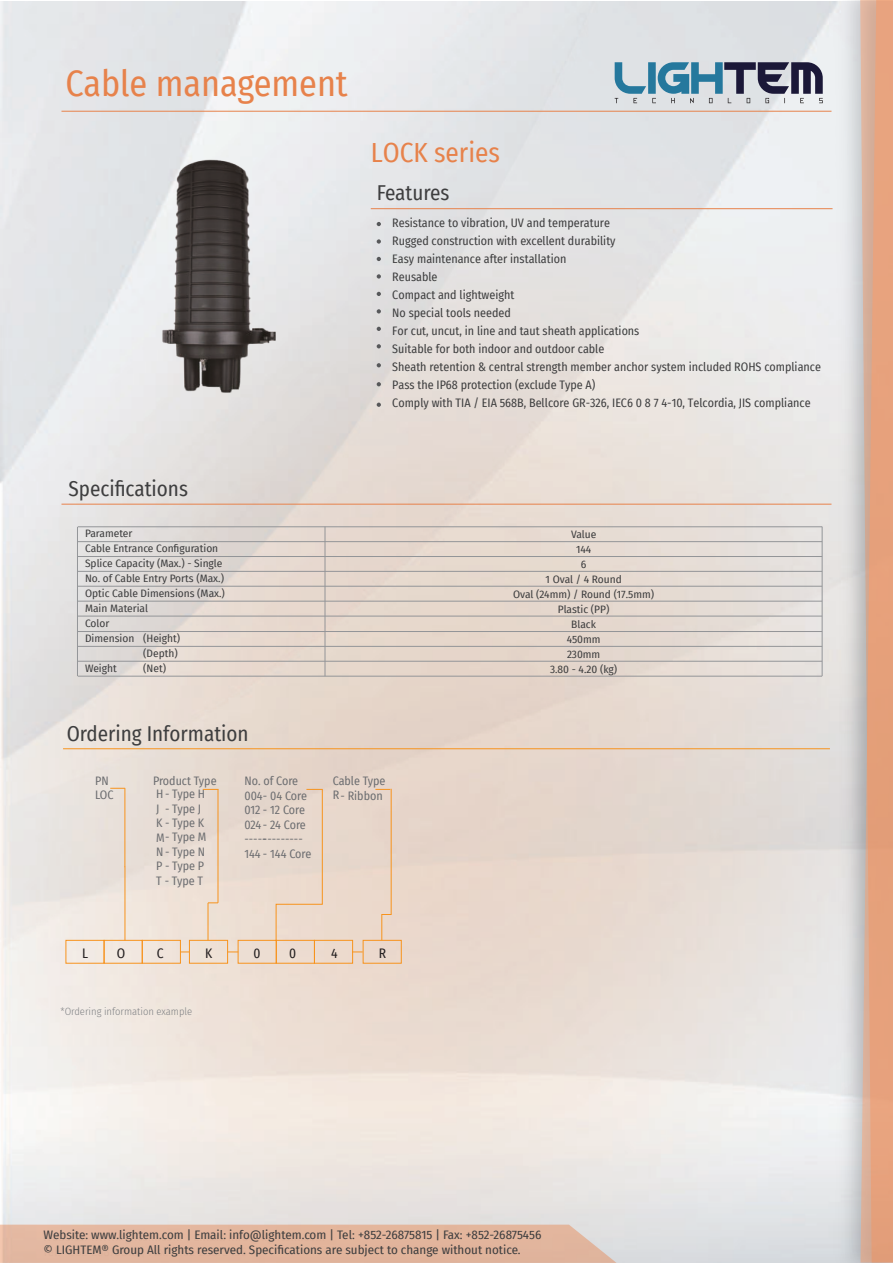
<style>
.page{position:relative;width:893px;height:1263px;background:#fff}
.page>*{position:absolute;margin:0;border:0;box-sizing:border-box;transform-origin:0 0}
.t1{font:36px "Fira Sans Condensed";color:#e7824b}
.t2{font:27px "Fira Sans Condensed";color:#e7824b}
.t3{font:21px "Fira Sans Condensed";color:#3e3e3f}
.t4{font:13.5px "Fira Sans Condensed";color:#231f20}
.t5{font:12px/18px "Fira Sans Condensed";color:#3e3e3f}
.t6{font:12px/15px "Fira Sans Condensed";color:#3e3e3f;scale:1.08 1}
.t7{font:12px/14.4px "Fira Sans Condensed";color:#6d6e71}
.t8{font:10.5px/15px "Fira Sans Condensed";color:#3e3e3f;text-align:center;scale:1.08 1}
.t9{font:300 10.5px "Fira Sans Condensed";color:#808285}
</style>
<div class="page">
<img style="left:1px;top:1px;width:828px;height:1262px">
<div style="left:0;top:1224px;width:617px;height:39px;background:#e2b69d"></div>
<svg style="left:860px;top:0;width:33px;height:1262px;background:#dea78a"></svg>
<hr style="left:61px;top:111px;width:770px;height:1px;background:#e7824b">
<svg style="left:615px;top:62px;width:208px;height:41px;background:#8b9eaf"></svg>
<hr style="left:325px;top:526px;width:1px;height:150px;background:#939598">
<hr style="left:61px;top:504px;width:770px;height:1px;background:#e7824b">
<hr style="left:78px;top:526px;width:744px;height:1px;background:#939598">
<hr style="left:78px;top:541px;width:744px;height:1px;background:#939598">
<hr style="left:78px;top:556px;width:744px;height:1px;background:#939598">
<hr style="left:78px;top:571px;width:744px;height:1px;background:#939598">
<hr style="left:78px;top:586px;width:744px;height:1px;background:#939598">
<hr style="left:78px;top:601px;width:744px;height:1px;background:#939598">
<hr style="left:78px;top:616px;width:744px;height:1px;background:#939598">
<hr style="left:78px;top:631px;width:744px;height:1px;background:#939598">
<hr style="left:78px;top:646px;width:744px;height:1px;background:#939598">
<hr style="left:78px;top:661px;width:744px;height:1px;background:#939598">
<hr style="left:78px;top:676px;width:744px;height:1px;background:#939598">
<hr style="left:822px;top:527px;width:1px;height:149px;background:#939598">
<hr style="left:77px;top:527px;width:1px;height:149px;background:#939598">
<hr style="left:63px;top:748px;width:767px;height:1px;background:#f7931d">
<hr style="left:125px;top:788px;width:1px;height:79px;background:#f7931d">
<hr style="left:125px;top:866px;width:1px;height:74px;background:#f7931d">
<hr style="left:218px;top:790px;width:1px;height:113px;background:#f7931d">
<hr style="left:208px;top:903px;width:1px;height:37px;background:#f7931d">
<div style="left:66px;top:940px;width:38px;height:23px;border:1px solid #f7931d"></div>
<div style="left:104px;top:940px;width:39px;height:23px;border:1px solid #f7931d"></div>
<div style="left:142px;top:940px;width:39px;height:23px;border:1px solid #f7931d"></div>
<div style="left:189px;top:940px;width:39px;height:23px;border:1px solid #f7931d"></div>
<div style="left:238px;top:940px;width:39px;height:23px;border:1px solid #f7931d"></div>
<div style="left:314px;top:940px;width:39px;height:23px;border:1px solid #f7931d"></div>
<div style="left:363px;top:940px;width:39px;height:23px;border:1px solid #f7931d"></div>
<svg style="left:110px;top:788px;width:15px;height:1px"></svg>
<svg style="left:203px;top:789px;width:16px;height:1px"></svg>
<svg style="left:275px;top:789px;width:48px;height:152px;background:#e9d6c7"></svg>
<svg style="left:375px;top:788px;width:17px;height:153px;background:#e9d1bd"></svg>
<img style="left:96px;top:150px;width:250px;height:249px">
<svg style="left:377px;top:222px;width:4px;height:4px"></svg>
<svg style="left:377px;top:239px;width:4px;height:5px"></svg>
<svg style="left:377px;top:257px;width:4px;height:4px"></svg>
<svg style="left:377px;top:274px;width:4px;height:5px"></svg>
<svg style="left:377px;top:292px;width:4px;height:4px"></svg>
<svg style="left:377px;top:309px;width:4px;height:4px"></svg>
<svg style="left:377px;top:327px;width:4px;height:4px"></svg>
<svg style="left:377px;top:344px;width:4px;height:4px"></svg>
<svg style="left:377px;top:363px;width:4px;height:4px"></svg>
<svg style="left:377px;top:382px;width:4px;height:4px"></svg>
<svg style="left:377px;top:403px;width:4px;height:4px"></svg>
<hr style="left:371px;top:208px;width:461px;height:1px;background:#e7824b">
<h1 class="t1" style="left:66px;top:58px;width:284px">Cable management</h1>
<h2 class="t2" style="left:371px;top:133px;width:131px">LOCK series</h2>
<h3 class="t3" style="left:377px;top:178px;width:74px">Features</h3>
<p class="t5" style="left:392px;top:213px;width:430px">Resistance to vibration, UV and temperature<br>Rugged construction with excellent durability<br>Easy maintenance after installation<br>Reusable<br>Compact and lightweight<br>No special tools needed<br>For cut, uncut, in line and taut sheath applications<br>Suitable for both indoor and outdoor cable<br>Sheath retention &amp; central strength member anchor system included ROHS compliance Pass the IP68 protection (exclude Type A)<br>Comply with TIA / EIA 568B, Bellcore GR-326, IEC6 0 8 7 4-10, Telcordia, JIS compliance</p>
<h3 class="t3" style="left:68px;top:472px;width:121px">Specifications</h3>
<p class="t8" style="left:85px;top:526px;width:45px">Parameter</p>
<p class="t8" style="left:85px;top:541px;width:125px">Cable Entrance Configuration</p>
<p class="t8" style="left:85px;top:556px;width:129px">Splice Capacity (Max.) - Single</p>
<p class="t8" style="left:85px;top:571px;width:130px">No. of Cable Entry Ports (Max.)</p>
<p class="t8" style="left:85px;top:586px;width:131px">Optic Cable Dimensions (Max.)</p>
<p class="t8" style="left:85px;top:601px;width:60px">Main Material</p>
<p class="t8" style="left:85px;top:616px;width:24px">Color</p>
<p class="t8" style="left:85px;top:631px;width:90px">Dimension (Height)</p>
<p class="t8" style="left:143px;top:646px;width:33px">(Depth)</p>
<p class="t8" style="left:85px;top:661px;width:31px">Weight</p>
<p class="t8" style="left:143px;top:661px;width:23px">(Net)</p>
<h3 class="t3" style="left:67px;top:719px;width:183px">Ordering Information</h3>
<p class="t8" style="left:513px;top:527px;width:132px">Value<br>144<br>6<br>1 Oval / 4 Round<br>Oval (24mm) / Round (17.5mm)<br>Plastic (PP)<br>Black<br>450mm<br>230mm<br>3.80 - 4.20 (kg)</p>
<p class="t7" style="left:95px;top:774px;width:20px">PN<br>LOC</p>
<p class="t7" style="left:245px;top:774px;width:55px">No. of Core</p>
<p class="t7" style="left:333px;top:773px;width:54px;line-height:15px">Cable Type<br>R- Ribbon</p>
<p class="t7" style="left:153px;top:774px;width:65px">Product Type</p>
<p class="t7" style="left:156px;top:787px;width:52px">H- Type H<br>J<br>K - Type K<br>M- Type M<br>N- Type N<br>P - Type P<br>T - Type T</p>
<p class="t7" style="left:244px;top:788px;width:68px">004- 04 Core<br>012 - 12 Core<br>024- 24 Core -------------<br>144 - 144 Core</p>
<p class="t7" style="left:165px;top:801px;width:38px">- Type J</p>
<p class="t4" style="left:82px;top:944px;width:7px">L</p>
<p class="t4" style="left:117px;top:944px;width:10px">O</p>
<p class="t4" style="left:157px;top:944px;width:8px">C</p>
<p class="t4" style="left:205px;top:944px;width:9px">K</p>
<p class="t4" style="left:253px;top:944px;width:9px">0</p>
<p class="t4" style="left:289px;top:944px;width:9px">0</p>
<p class="t4" style="left:331px;top:944px;width:8px">4</p>
<p class="t4" style="left:379px;top:944px;width:9px">R</p>
<p class="t9" style="left:60px;top:1004px;width:133px">*Ordering information example</p>
<p class="t6" style="left:44px;top:1227px;width:462px">Website: www.lightem.com | Email: info@lightem.com | Tel: +852-26875815 | Fax: +852-26875456 © LIGHTEM® Group All rights reserved. Specifications are subject to change without notice.</p>
<p class="t6" style="left:43px;top:1229px;width:263px">Website: www.lightem.com | Email: info@lightem.com<br>Tel: +852-26875815 | Fax: +852-26875456</p>
</div>
